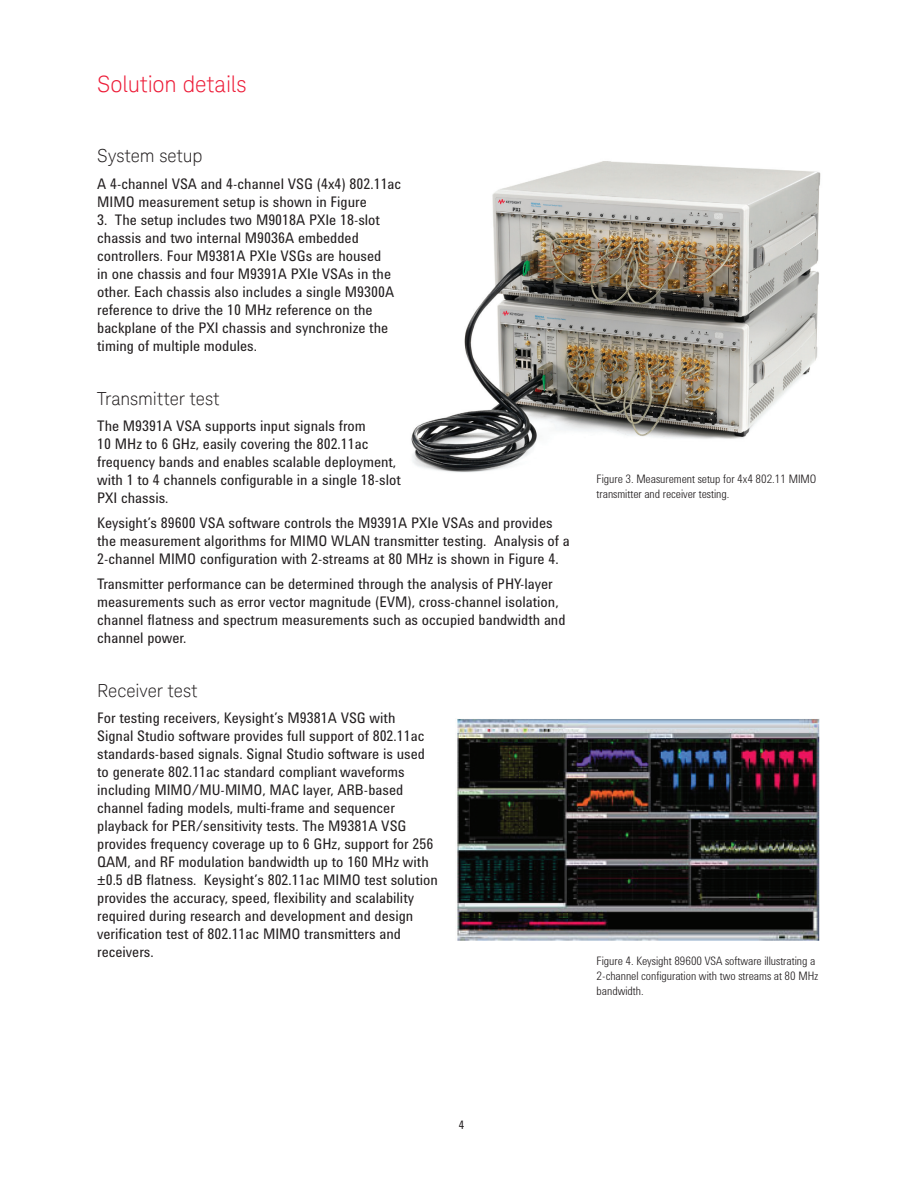
<style>
.page{position:relative;width:918px;height:1188px;background:#fff}
.page>*{position:absolute;margin:0;border:0;box-sizing:border-box;transform-origin:0 0}
.t1{font:300 22.5px "Keysight Sans";letter-spacing:-.005em;color:#ed1a36}
.t2{font:300 18px "Keysight Sans";letter-spacing:-.005em;color:#231f20}
.t3{font:15px/18px "Agilent Condensed CFF";color:#231f20}
.t4{font:300 12px/15px "Agilent Condensed CFF";color:#231f20}
.t5{font:12px "Agilent Condensed CFF";color:#231f20}
</style>
<div class="page">
<img style="left:457px;top:719px;width:363px;height:222px">
<img style="left:411px;top:161px;width:410px;height:312px">
<h1 class="t1" style="left:97px;top:71px;width:151px">Solution details</h1>
<p class="t2" style="left:97px;top:145px;width:107px">System setup</p>
<p class="t3" style="left:97px;top:174px;width:306px">A 4-channel VSA and 4-channel VSG (4x4) 802.11ac<br>MIMO measurement setup is shown in Figure</p>
<p class="t3" style="left:97px;top:210px;width:298px">3. The setup includes two M9018A PXIe 18-slot chassis and two internal M9036A embedded controllers. Four M9381A PXIe VSGs are housed in one chassis and four M9391A PXIe VSAs in the other. Each chassis also includes a single M9300A reference to drive the 10 MHz reference on the backplane of the PXI chassis and synchronize the timing of multiple modules.</p>
<p class="t2" style="left:97px;top:388px;width:124px">Transmitter test</p>
<p class="t3" style="left:97px;top:416px;width:305px">The M9391A VSA supports input signals from<br>10 MHz to 6 GHz, easily covering the 802.11ac frequency bands and enables scalable deployment, with 1 to 4 channels configurable in a single 18-slot PXI chassis.</p>
<p class="t3" style="left:97px;top:513px;width:474px">Keysight’s 89600 VSA software controls the M9391A PXIe VSAs and provides the measurement algorithms for MIMO WLAN transmitter testing. Analysis of a<br>2-channel MIMO configuration with 2-streams at 80 MHz is shown in Figure 4.</p>
<p class="t3" style="left:97px;top:574px;width:470px">Transmitter performance can be determined through the analysis of PHY-layer measurements such as error vector magnitude (EVM), cross-channel isolation, channel flatness and spectrum measurements such as occupied bandwidth and channel power.</p>
<p class="t2" style="left:97px;top:680px;width:102px">Receiver test</p>
<p class="t3" style="left:97px;top:708px;width:342px">For testing receivers, Keysight’s M9381A VSG with<br>Signal Studio software provides full support of 802.11ac standards-based signals. Signal Studio software is used to generate 802.11ac standard compliant waveforms including MIMO/MU-MIMO, MAC layer, ARB-based channel fading models, multi-frame and sequencer playback for PER/sensitivity tests. The M9381A VSG provides frequency coverage up to 6 GHz, support for 256<br>QAM, and RF modulation bandwidth up to 160 MHz with ±0.5 dB flatness. Keysight’s 802.11ac MIMO test solution provides the accuracy, speed, flexibility and scalability required during research and development and design verification test of 802.11ac MIMO transmitters and receivers.</p>
<p class="t4" style="left:597px;top:471px;width:221px">Figure 3. Measurement setup for 4x4 802.11 MIMO transmitter and receiver testing.</p>
<p class="t4" style="left:597px;top:953px;width:223px">Figure 4. Keysight 89600 VSA software illustrating a<br>2-channel configuration with two streams at 80 MHz bandwidth.</p>
<p class="t5" style="left:459px;top:1115px;width:7px">4</p>
</div>
